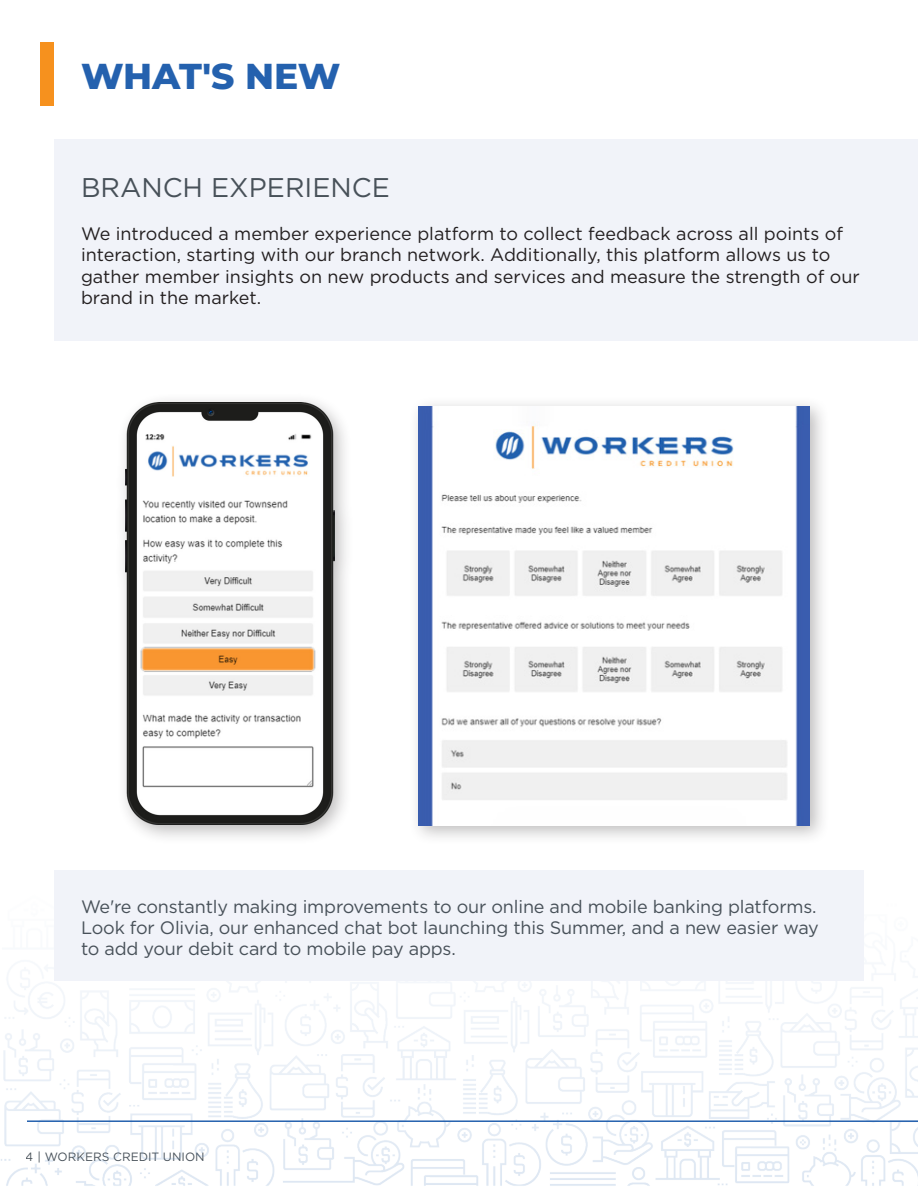
<style>
.page{position:relative;width:918px;height:1188px;background:#fff}
.page>*{position:absolute;margin:0;border:0;box-sizing:border-box;transform-origin:0 0}
.t1{font:100 36px "Montserrat";letter-spacing:-.01em;color:#2461ae}
.t2{font:27px "Gotham";color:#485159}
.t3{font:18px/21.6px "Gotham";color:#231f20}
.t4{font:18px/21px "Gotham";letter-spacing:-.01em;color:#485159}
.t5{font:12px "Gotham";color:#485159}
</style>
<div class="page">
<img style="left:1px;top:977px;width:917px;height:209px">
<div style="left:40px;top:42px;width:14px;height:64px;background:#f6911e"></div>
<hr style="left:27px;top:1120px;width:891px;height:2px;background:#2461ae">
<div style="left:54px;top:870px;width:810px;height:111px;background:#f1f3f9"></div>
<div style="left:54px;top:140px;width:864px;height:201px;background:#f1f3f9"></div>
<div style="left:115px;top:392px;width:240px;height:453px;background:#231f20;opacity:.3"></div>
<img style="left:125px;top:402px;width:210px;height:423px">
<div style="left:409px;top:396px;width:421px;height:449px;background:#231f20;opacity:.3"></div>
<img style="left:418px;top:406px;width:392px;height:419px">
<p class="t1" style="left:81px;top:52px;width:261px">WHAT'S NEW</p>
<p class="t2" style="left:81px;top:170px;width:310px">BRANCH EXPERIENCE</p>
<p class="t3" style="left:81px;top:222px;width:780px">We introduced a member experience platform to collect feedback across all points of interaction, starting with our branch network. Additionally, this platform allows us to gather member insights on new products and services and measure the strength of our brand in the market.</p>
<p class="t4" style="left:81px;top:896px;width:739px">We're constantly making improvements to our online and mobile banking platforms.<br>Look for Olivia, our enhanced chat bot launching this Summer, and a new easier way to add your debit card to mobile pay apps.</p>
<p class="t5" style="left:26px;top:1149px;width:180px">4 | WORKERS CREDIT UNION</p>
</div>
